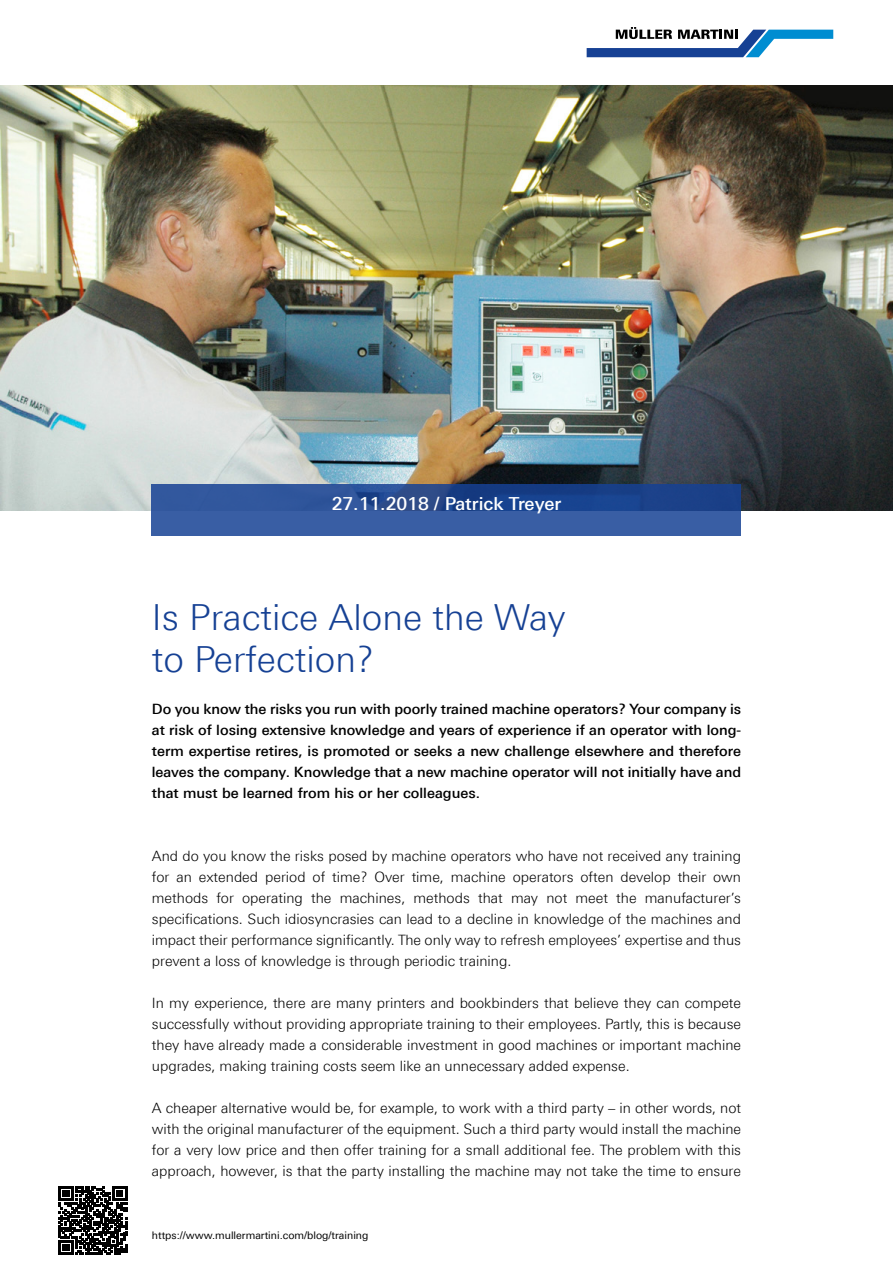
<style>
.page{position:relative;width:893px;height:1263px;background:#fff}
.page>*{position:absolute;margin:0;border:0;box-sizing:border-box;transform-origin:0 0}
.t1{font:300 36px/42px "Linotype Univers 330";color:#164194}
.t2{font:500 18px "Linotype Univers 530";color:#fff}
.t3{font:300 14.25px/21px "Linotype Univers 330";color:#000;text-align:justify}
.t4{font:500 14.25px/21px "Linotype Univers 530";color:#000;text-align:justify}
.t5{font:10.5px "Linotype Univers 430";color:#000}
</style>
<div class="page">
<img style="left:0;top:85px;width:893px;height:425px">
<svg style="left:587px;top:27px;width:246px;height:30px"></svg>
<svg style="left:152px;top:485px;width:589px;height:51px;fill:#33589f"></svg>
<svg style="left:59px;top:1186px;width:68px;height:69px"></svg>
<p class="t2" style="left:332px;top:493px;width:231px">27.11.2018 / Patrick Treyer</p>
<h1 class="t1" style="left:152px;top:596px;width:415px">Is Practice Alone the Way to Perfection?</h1>
<p class="t4" style="left:152px;top:698px;width:591px">Do you know the risks you run with poorly trained machine operators? Your company is at risk of losing extensive knowledge and years of experience if an operator with long&shy;term expertise retires, is promoted or seeks a new challenge elsewhere and therefore leaves the company. Knowledge that a new machine operator will not initially have and that must be learned from his or her colleagues.</p>
<p class="t3" style="left:152px;top:845px;width:591px">And do you know the risks posed by machine operators who have not received any training for an extended period of time? Over time, machine operators often develop their own methods for operating the machines, methods that may not meet the manufacturer’s specifications. Such idiosyncrasies can lead to a decline in knowledge of the machines and impact their performance significantly. The only way to refresh employees’ expertise and thus prevent a loss of knowledge is through periodic training.</p>
<p class="t3" style="left:152px;top:992px;width:591px">In my experience, there are many printers and bookbinders that believe they can compete successfully without providing appropriate training to their employees. Partly, this is because they have already made a considerable investment in good machines or important machine upgrades, making training costs seem like an unnecessary added expense.</p>
<p class="t3" style="left:152px;top:1097px;width:591px">A cheaper alternative would be, for example, to work with a third party – in other words, not with the original manufacturer of the equipment. Such a third party would install the machine for a very low price and then offer training for a small additional fee. The problem with this approach, however, is that the party installing the machine may not take the time to ensure</p>
<p class="t5" style="left:152px;top:1229px;width:218px">https://www.mullermartini.com/blog/training</p>
</div>
